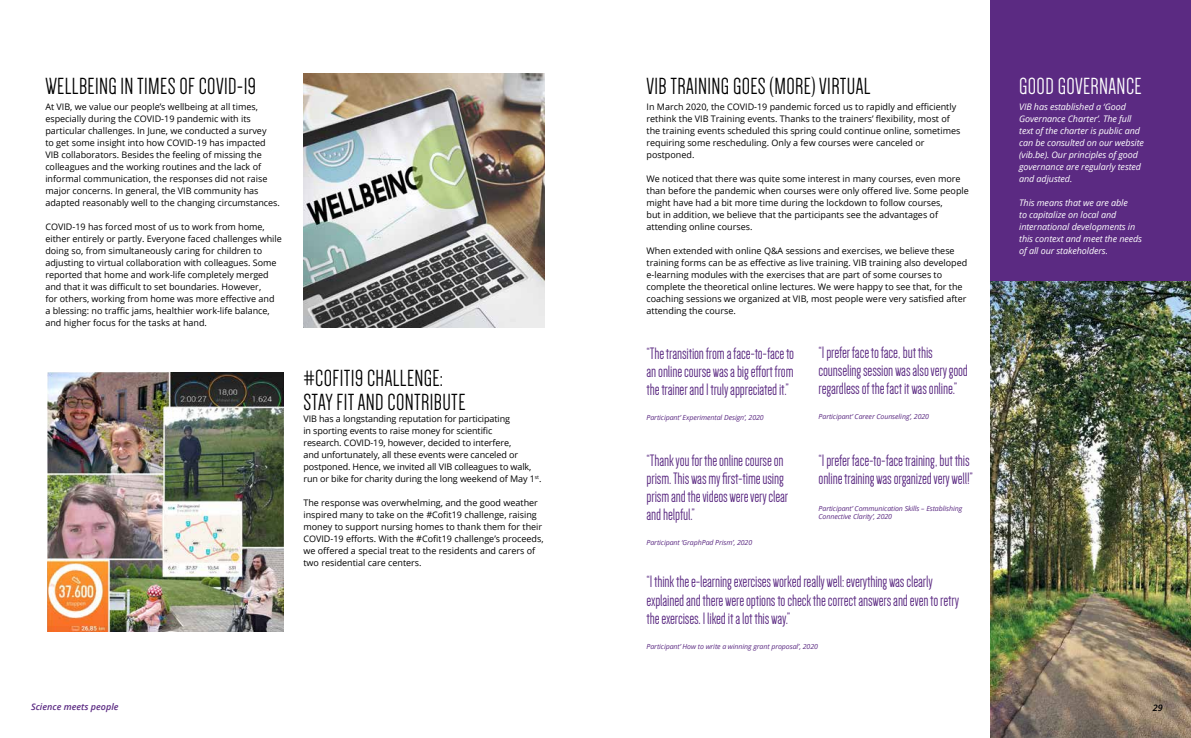
<style>
.page{position:relative;width:1191px;height:738px;background:#fff}
.page>*{position:absolute;margin:0;border:0;box-sizing:border-box;transform-origin:0 0}
.t1{font:24px/24px "Dense";letter-spacing:.015em;color:#000}
.t2{font:24px "Dense";letter-spacing:.015em;color:#fff}
.t3{font:17px/18px "Dense";letter-spacing:-.01em;color:#5b2a82}
.t4{font:9px/12px "Open Sans";color:#000}
.t5{font:italic 9px/12px "Open Sans";letter-spacing:-.01em;color:#fff}
.t6{font:italic 600 9px "Open Sans";color:#5b2a82}
.t7{font:italic 600 9px "Open Sans";color:#000}
.t8{font:italic 7px/8.4px "Open Sans";letter-spacing:-.01em;color:#5b2a82}
</style>
<div class="page">
<div style="left:990px;top:0;width:201px;height:737px;background:#5b2a82"></div>
<img style="left:990px;top:281px;width:201px;height:456px">
<img style="left:48px;top:372px;width:235px;height:259px">
<img style="left:303px;top:74px;width:241px;height:253px">
<h1 class="t1" style="left:45px;top:74px;width:212px">WELLBEING IN TIMES OF COVID-19</h1>
<p class="t4" style="left:45px;top:100px;width:236px">At VIB, we value our people’s wellbeing at all times, especially during the COVID-19 pandemic with its particular challenges. In June, we conducted a survey<br>to get some insight into how COVID-19 has impacted VIB collaborators. Besides the feeling of missing the colleagues and the working routines and the lack of informal communication, the responses did not raise major concerns. In general, the VIB community has adapted reasonably well to the changing circumstances.</p>
<p class="t4" style="left:45px;top:220px;width:238px">COVID-19 has forced most of us to work from home, either entirely or partly. Everyone faced challenges while doing so, from simultaneously caring for children to adjusting to virtual collaboration with colleagues. Some reported that home and work-life completely merged and that it was difficult to set boundaries. However,<br>for others, working from home was more effective and<br>a blessing: no traffic jams, healthier work-life balance, and higher focus for the tasks at hand.</p>
<h1 class="t1" style="left:303px;top:366px;width:163px">#COFIT19 CHALLENGE:<br>STAY FIT AND CONTRIBUTE</h1>
<p class="t4" style="left:303px;top:412px;width:239px">VIB has a longstanding reputation for participating<br>in sporting events to raise money for scientific<br>research. COVID-19, however, decided to interfere,<br>and unfortunately, all these events were canceled or postponed. Hence, we invited all VIB colleagues to walk, run or bike for charity during the long weekend of May 1<sup>st</sup>.</p>
<p class="t4" style="left:303px;top:496px;width:242px">The response was overwhelming, and the good weather inspired many to take on the #Cofit19 challenge, raising money to support nursing homes to thank them for their COVID-19 efforts. With the #Cofit19 challenge’s proceeds, we offered a special treat to the residents and carers of two residential care centers.</p>
<h1 class="t1" style="left:646px;top:74px;width:225px">VIB TRAINING GOES (MORE) VIRTUAL</h1>
<p class="t4" style="left:646px;top:100px;width:315px">In March 2020, the COVID-19 pandemic forced us to rapidly and efficiently rethink the VIB Training events. Thanks to the trainers’ flexibility, most of the training events scheduled this spring could continue online, sometimes requiring some rescheduling. Only a few courses were canceled or postponed.</p>
<p class="t4" style="left:646px;top:172px;width:324px">We noticed that there was quite some interest in many courses, even more than before the pandemic when courses were only offered live. Some people might have had a bit more time during the lockdown to follow courses,<br>but in addition, we believe that the participants see the advantages of attending online courses.</p>
<p class="t4" style="left:646px;top:244px;width:322px">When extended with online Q&amp;A sessions and exercises, we believe these training forms can be as effective as live training. VIB training also developed e-learning modules with the exercises that are part of some courses to complete the theoretical online lectures. We were happy to see that, for the coaching sessions we organized at VIB, most people were very satisfied after attending the course.</p>
<h2 class="t3" style="left:646px;top:344px;width:149px;text-align:justify">“The transition from a face-to-face to an online course was a big effort from the trainer and I truly appreciated it.”</h2>
<p class="t8" style="left:646px;top:413px;width:119px">Participant’ Experimental Design’, 2020</p>
<h2 class="t3" style="left:646px;top:451px;width:143px">“Thank you for the online course on prism. This was my first-time using prism and the videos were very clear and helpful.”</h2>
<p class="t8" style="left:646px;top:538px;width:107px">Participant ‘GraphPad Prism’, 2020</p>
<h2 class="t3" style="left:818px;top:343px;width:151px">“I prefer face to face, but this counseling session was also very good regardless of the fact it was online.”</h2>
<p class="t8" style="left:818px;top:412px;width:112px">Participant’ Career Counseling’, 2020</p>
<h2 class="t3" style="left:818px;top:451px;width:156px">“I prefer face-to-face training, but this online training was organized very well!”</h2>
<p class="t8" style="left:818px;top:503px;width:145px">Participant’ Communication Skills – Establishing<br>Connective Clarity’, 2020</p>
<h2 class="t3" style="left:646px;top:572px;width:314px">“I think the e-learning exercises worked really well: everything was clearly explained and there were options to check the correct answers and even to retry the exercises. I liked it a lot this way.”</h2>
<p class="t8" style="left:646px;top:641px;width:173px">Participant’ How to write a winning grant proposal’, 2020</p>
<h1 class="t2" style="left:1019px;top:74px;width:124px">GOOD GOVERNANCE</h1>
<p class="t5" style="left:1019px;top:100px;width:126px">VIB has established a ‘Good<br>Governance Charter’. The full text of the charter is public and can be consulted on our website (vib.be). Our principles of good governance are regularly tested and adjusted.</p>
<p class="t5" style="left:1019px;top:196px;width:124px">This means that we are able<br>to capitalize on local and international developments in this context and meet the needs of all our stakeholders.</p>
<p class="t6" style="left:31px;top:700px;width:89px">Science meets people</p>
<p class="t7" style="left:1153px;top:701px;width:11px">29</p>
</div>
